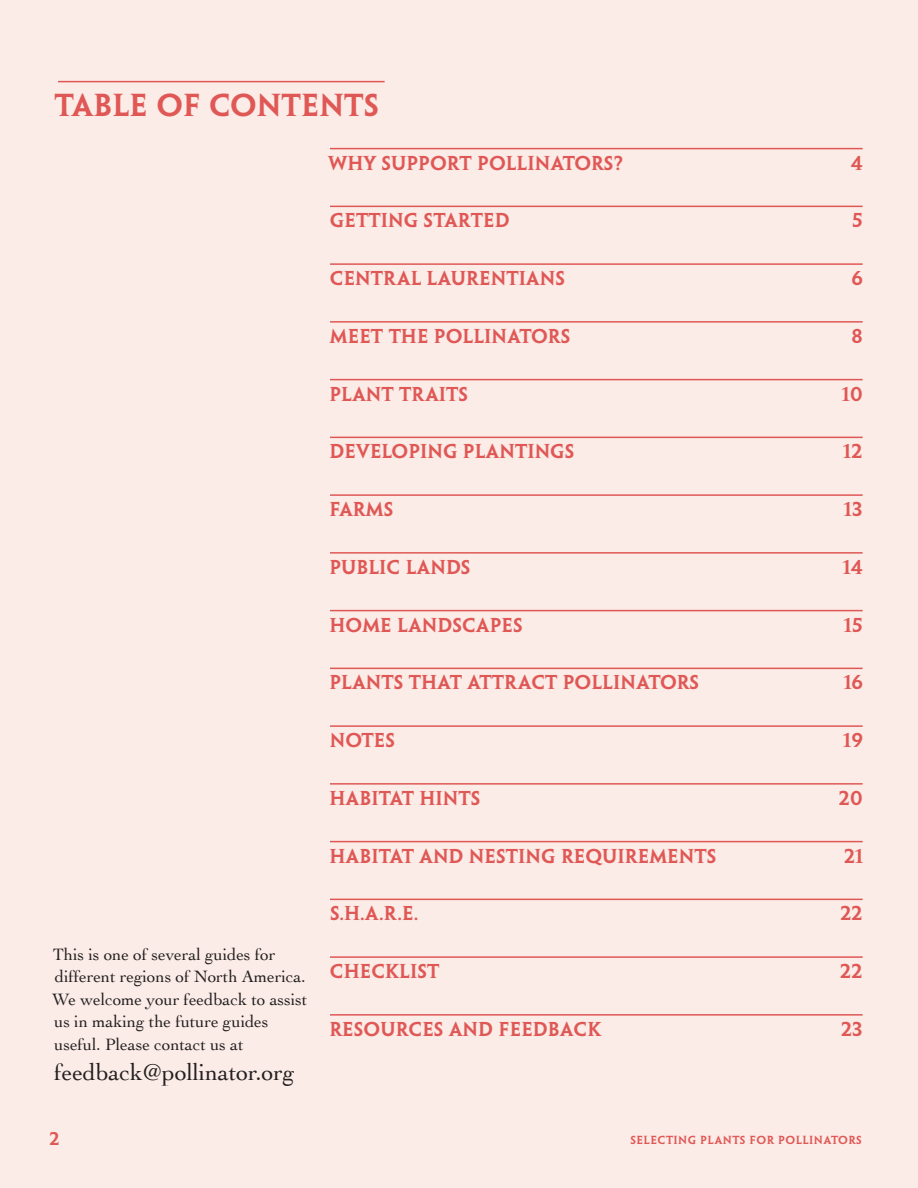
<style>
.page{position:relative;width:918px;height:1188px;background:#fbece7}
.page>*{position:absolute;margin:0;border:0;box-sizing:border-box;transform-origin:0 0}
.t1{font:28.5px "Penumbra MM 585 1000";color:#e05856}
.t2{font:24px "Cochin";letter-spacing:-.005em;color:#231f20}
.t3{font:18px "Penumbra MM 585 1000";color:#e05856}
.t4{font:17.25px/22.5px "Cochin";letter-spacing:-.005em;color:#231f20}
.t5{font:16.5px "Penumbra MM 585 1000";color:#e05856}
.t6{font:10.5px "Penumbra MM 585 1000";letter-spacing:.04em;color:#e05856}
</style>
<div class="page">
<hr style="left:330px;top:148px;width:533px;height:1px;background:#e05856">
<hr style="left:330px;top:206px;width:533px;height:1px;background:#e05856">
<hr style="left:330px;top:263px;width:533px;height:2px;background:#e05856">
<hr style="left:330px;top:321px;width:533px;height:2px;background:#e05856">
<hr style="left:330px;top:379px;width:533px;height:1px;background:#e05856">
<hr style="left:330px;top:437px;width:533px;height:1px;background:#e05856">
<hr style="left:330px;top:494px;width:533px;height:2px;background:#e05856">
<hr style="left:330px;top:552px;width:533px;height:2px;background:#e05856">
<hr style="left:330px;top:610px;width:533px;height:1px;background:#e05856">
<hr style="left:330px;top:668px;width:533px;height:1px;background:#e05856">
<hr style="left:330px;top:725px;width:533px;height:2px;background:#e05856">
<hr style="left:330px;top:783px;width:533px;height:2px;background:#e05856">
<hr style="left:330px;top:841px;width:533px;height:1px;background:#e05856">
<hr style="left:330px;top:899px;width:533px;height:1px;background:#e05856">
<hr style="left:330px;top:956px;width:533px;height:2px;background:#e05856">
<hr style="left:330px;top:1014px;width:533px;height:2px;background:#e05856">
<hr style="left:58px;top:81px;width:327px;height:1px;background:#e05856">
<h1 class="t1" style="left:55px;top:89px;width:326px">TABLE OF CONTENTS</h1>
<p class="t3" style="left:329px;top:153px;width:296px">WHY SUPPORT POLLINATORS?</p>
<p class="t3" style="left:851px;top:153px;width:13px">4</p>
<p class="t3" style="left:330px;top:210px;width:181px">GETTING STARTED</p>
<p class="t3" style="left:852px;top:210px;width:12px">5</p>
<p class="t3" style="left:330px;top:268px;width:237px">CENTRAL LAURENTIANS</p>
<p class="t3" style="left:852px;top:268px;width:13px">6</p>
<p class="t3" style="left:330px;top:326px;width:242px">MEET THE POLLINATORS</p>
<p class="t3" style="left:851px;top:326px;width:13px">8</p>
<p class="t3" style="left:329px;top:383px;width:140px">PLANT TRAITS</p>
<p class="t3" style="left:842px;top:383px;width:22px">10</p>
<p class="t3" style="left:330px;top:441px;width:247px">DEVELOPING PLANTINGS</p>
<p class="t3" style="left:843px;top:441px;width:21px">12</p>
<p class="t3" style="left:329px;top:499px;width:66px">FARMS</p>
<p class="t3" style="left:844px;top:499px;width:20px">13</p>
<p class="t3" style="left:329px;top:557px;width:143px">PUBLIC LANDS</p>
<p class="t3" style="left:843px;top:557px;width:22px">14</p>
<p class="t3" style="left:330px;top:614px;width:195px">HOME LANDSCAPES</p>
<p class="t3" style="left:844px;top:614px;width:20px">15</p>
<p class="t3" style="left:329px;top:672px;width:371px">PLANTS THAT ATTRACT POLLINATORS</p>
<p class="t3" style="left:844px;top:672px;width:21px">16</p>
<p class="t3" style="left:330px;top:730px;width:67px">NOTES</p>
<p class="t3" style="left:843px;top:730px;width:21px">19</p>
<p class="t3" style="left:330px;top:788px;width:152px">HABITAT HINTS</p>
<p class="t3" style="left:839px;top:788px;width:25px">20</p>
<p class="t3" style="left:330px;top:845px;width:389px">HABITAT AND NESTING REQUIREMENTS</p>
<p class="t3" style="left:844px;top:845px;width:21px">21</p>
<p class="t4" style="left:52px;top:942px;width:257px">This is one of several guides for different regions of North America.<br>We welcome your feedback to assist us in making the future guides useful. Please contact us at</p>
<h2 class="t2" style="left:54px;top:1056px;width:242px">feedback@pollinator.org</h2>
<p class="t3" style="left:330px;top:903px;width:90px">S.H.A.R.E.</p>
<p class="t3" style="left:840px;top:903px;width:24px">22</p>
<p class="t3" style="left:330px;top:961px;width:111px">CHECKLIST</p>
<p class="t3" style="left:840px;top:961px;width:24px">22</p>
<p class="t3" style="left:329px;top:1019px;width:274px">RESOURCES AND FEEDBACK</p>
<p class="t3" style="left:841px;top:1019px;width:23px">23</p>
<p class="t5" style="left:50px;top:1129px;width:12px">2</p>
<p class="t6" style="left:630px;top:1134px;width:233px">SELECTING PLANTS FOR POLLINATORS</p>
</div>
